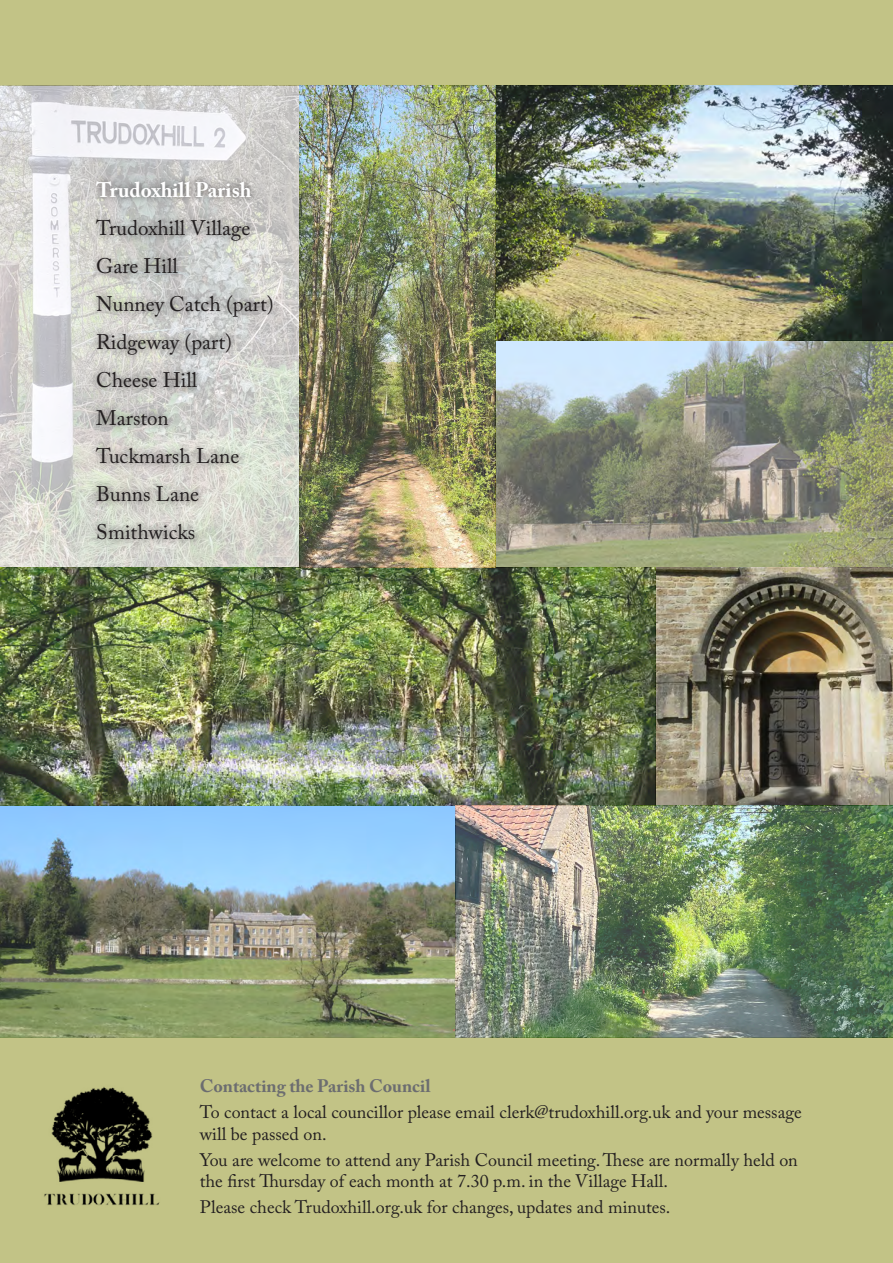
<style>
.page{position:relative;width:893px;height:1263px;background:#fff}
.page>*{position:absolute;margin:0;border:0;box-sizing:border-box;transform-origin:0 0}
.t1{font:21px "Adobe Caslon Pro";color:#231f20}
.t2{font:700 21px "Adobe Caslon Pro";color:#fff}
.t3{font:18px/21.6px "Adobe Caslon Pro";color:#231f20}
.t4{font:700 18px "Adobe Caslon Pro";color:#6c6d70}
</style>
<div class="page">
<img style="left:0;top:85px;width:893px;height:952px">
<div style="left:0;top:1037px;width:893px;height:226px;background:#c2c386"></div>
<div style="left:0;top:0;width:893px;height:85px;background:#c2c386"></div>
<img style="left:44px;top:1087px;width:116px;height:119px">
<div style="left:89px;top:174px;width:192px;height:373px;background:#231f20;opacity:.75"></div>
<p class="t2" style="left:96px;top:178px;width:157px">Trudoxhill Parish</p>
<p class="t1" style="left:96px;top:216px;width:156px">Trudoxhill Village</p>
<p class="t1" style="left:96px;top:254px;width:83px">Gare Hill</p>
<p class="t1" style="left:96px;top:292px;width:179px">Nunney Catch (part)</p>
<p class="t1" style="left:96px;top:329px;width:137px">Ridgeway (part)</p>
<p class="t1" style="left:96px;top:367px;width:103px">Cheese Hill</p>
<p class="t1" style="left:96px;top:405px;width:74px">Marston</p>
<p class="t1" style="left:96px;top:443px;width:145px">Tuckmarsh Lane</p>
<p class="t1" style="left:96px;top:481px;width:104px">Bunns Lane</p>
<p class="t1" style="left:96px;top:519px;width:101px">Smithwicks</p>
<p class="t4" style="left:200px;top:1075px;width:232px">Contacting the Parish Council</p>
<p class="t3" style="left:200px;top:1101px;width:603px">To contact a local councillor please email clerk@trudoxhill.org.uk and your message will be passed on.</p>
<p class="t3" style="left:200px;top:1148px;width:599px">You are welcome to attend any Parish Council meeting. These are normally held on the first Thursday of each month at 7.30 p.m. in the Village Hall.</p>
<p class="t3" style="left:200px;top:1196px;width:472px">Please check Trudoxhill.org.uk for changes, updates and minutes.</p>
</div>
